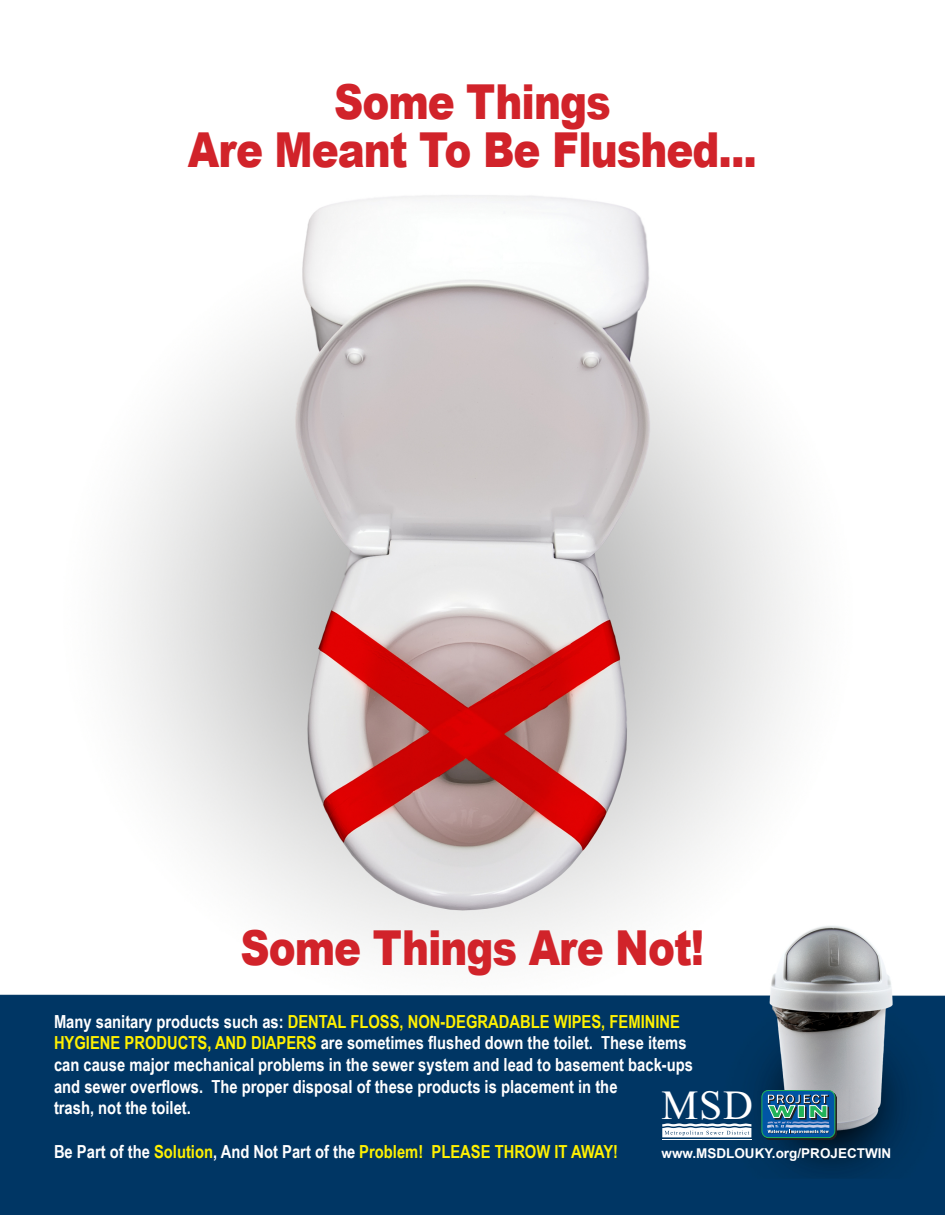
<style>
.page{position:relative;width:945px;height:1215px;background:#fff}
.page>*{position:absolute;margin:0;border:0;box-sizing:border-box;transform-origin:0 0}
.t1{font:900 48.15px "Arial";letter-spacing:-.025em;color:#d1232a;scale:.84 1}
.t2{font:41.55px "Times New Roman";color:#fff}
.t3{font:700 18px/21.6px "Arial Narrow";color:#fff}
.t4{font:700 18px "Arial Narrow";color:#fff101}
.t5{font:700 13.5px "Arial";color:#fff}
.s1{color:#fff101}
.s2{color:#fff}
</style>
<div class="page">
<img style="left:0;top:195px;width:945px;height:1020px">
<hr style="left:662px;top:1139px;width:89px;height:1px;background:#fff">
<svg style="left:662px;top:1123px;width:89px;height:14px"></svg>
<svg style="left:764px;top:1093px;width:73px;height:47px;background:#3a7394"></svg>
<div style="left:762px;top:1090px;width:73px;height:48px;border:1px solid #21b259;border-radius:7px"></div>
<p class="t1" style="left:334px;top:67px;width:331px">Some Things</p>
<p class="t1" style="left:188px;top:115px;width:679px">Are Meant To Be Flushed...</p>
<p class="t1" style="left:240px;top:913px;width:554px">Some Things Are Not!</p>
<p class="t3" style="left:54px;top:1010px;width:641px">Many sanitary products such as: <span class="s1">DENTAL FLOSS, NON-DEGRADABLE WIPES, FEMININE HYGIENE PRODUCTS, AND DIAPERS</span> are sometimes flushed down the toilet. These items can cause major mechanical problems in the sewer system and lead to basement back-ups and sewer overflows. The proper disposal of these products is placement in the<br>trash, not the toilet.</p>
<p class="t4" style="left:54px;top:1138px;width:566px"><span class="s2">Be Part of the</span> Solution<span class="s2">, And Not Part of the</span> Problem! PLEASE THROW IT AWAY!</p>
<p class="t5" style="left:662px;top:1145px;width:231px">www.MSDLOUKY.org/PROJECTWIN</p>
<p class="t2" style="left:662px;top:1078px;width:93px">MSD</p>
</div>
